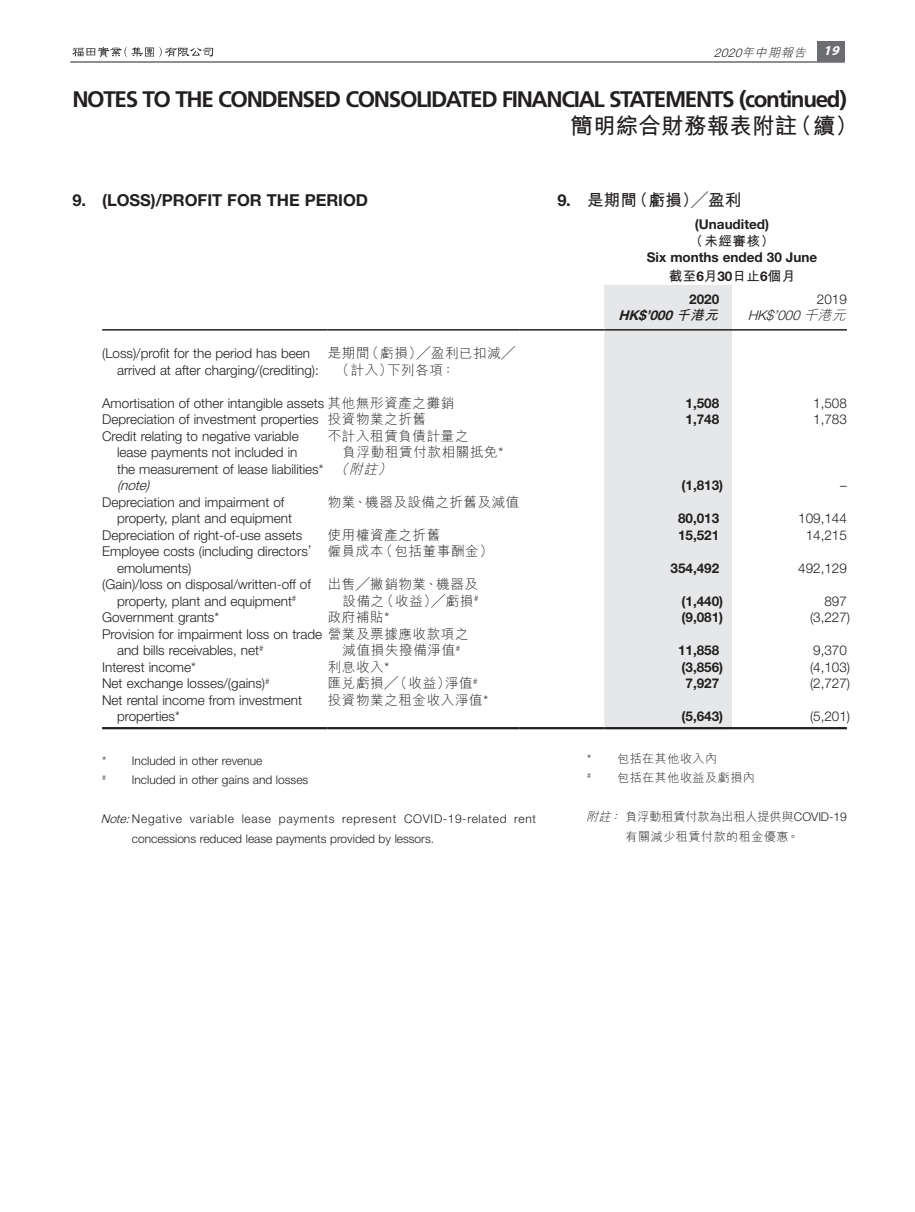
<style>
.page{position:relative;width:915px;height:1212px;background:#fff}
.page>*{position:absolute;margin:0;border:0;box-sizing:border-box;transform-origin:0 0}
.t1{font:700 22.5px "Frutiger LT Std";letter-spacing:-.06em;color:#231f20}
.t2{font:700 22.5px "M Hei HK";letter-spacing:.01em;color:#231f20}
.Heading_1{font:700 16.5px "Helvetica Neue LT Std";color:#231f20}
.C_Heading_1{font:700 16.5px "M Hei HK";letter-spacing:.01em;color:#231f20}
.Body_Text{font:300 13.5px/16.5px "Helvetica Neue LT Std";color:#231f20}
.Body_Text-2{font:300 13.5px/16.5px "M Hei HK";letter-spacing:.05em;color:#231f20}
.Body_Text-3{font:700 13.5px "Helvetica Neue LT Std";color:#231f20}
.Body_Text-4{font:700 13.5px "M Hei HK";letter-spacing:.05em;color:#231f20}
.Body_Text-5{font:italic 700 13.5px "Helvetica Neue LT Std";color:#231f20}
.Body_Text-6{font:italic 300 13.5px "Helvetica Neue LT Std";color:#231f20}
.Body_Text-7{font:italic 300 13.5px "M Hei HK";color:#231f20}
.Notes{font:300 12px/19.5px "Helvetica Neue LT Std";letter-spacing:.04em;color:#231f20}
.Notes-2{font:300 12px "Helvetica Neue LT Std";color:#231f20}
.C_Notes{font:300 12px/19.5px "M Hei HK";color:#231f20}
.C_Notes-2{font:300 12px "M Hei HK";letter-spacing:.05em;color:#231f20}
.t3{font:italic 300 12px "M Hei HK";color:#231f20}
.C_Notes-3{font:300 7.05px "Helvetica Neue LT Std";color:#231f20}
.Notes-3{font:300 7.05px "Helvetica Neue LT Std";color:#231f20}
.s1{font-family:"Helvetica Neue LT Std"}
.s2{font-family:"M Hei HK"}
.s3{font-style:italic}
</style>
<div class="page">
<svg style="left:72px;top:47px;width:141px;height:10px"></svg>
<hr style="left:70px;top:62px;width:774px;height:1px;background:#231f20">
<div style="left:816px;top:41px;width:28px;height:21px;background:#6c6d70"></div>
<div style="left:604px;top:285px;width:127px;height:442px;background:#e6e7e9"></div>
<hr style="left:102px;top:329px;width:225px;height:2px;background:#231f20">
<hr style="left:327px;top:329px;width:192px;height:2px;background:#231f20">
<hr style="left:519px;top:329px;width:85px;height:2px;background:#231f20">
<hr style="left:604px;top:329px;width:127px;height:2px;background:#231f20">
<hr style="left:731px;top:329px;width:115px;height:2px;background:#231f20">
<hr style="left:102px;top:727px;width:225px;height:2px;background:#231f20">
<hr style="left:327px;top:727px;width:192px;height:2px;background:#231f20">
<hr style="left:519px;top:727px;width:85px;height:2px;background:#231f20">
<hr style="left:604px;top:727px;width:127px;height:2px;background:#231f20">
<hr style="left:731px;top:727px;width:115px;height:2px;background:#231f20">
<p class="t3" style="left:713px;top:47px;width:131px"><span class="s1">2020</span>年中期報告 <sup>19</sup></p>
<h1 class="t1" style="left:72px;top:86px;width:775px">NOTES TO THE CONDENSED CONSOLIDATED FINANCIAL STATEMENTS (continued)</h1>
<h1 class="t2" style="left:570px;top:109px;width:289px">簡明綜合財務報表附註（續）</h1>
<p class="Heading_1" style="left:72px;top:190px;width:297px">9. (LOSS)/PROFIT FOR THE PERIOD</p>
<p class="C_Heading_1" style="left:557px;top:188px;width:185px"><span class="s1">9.</span> 是期間（虧損）╱盈利</p>
<p class="Body_Text-3" style="left:694px;top:216px;width:75px">(Unaudited)</p>
<p class="Body_Text-4" style="left:689px;top:231px;width:86px">（未經審核）</p>
<p class="Body_Text-3" style="left:646px;top:249px;width:172px">Six months ended 30 June</p>
<p class="Body_Text-4" style="left:668px;top:266px;width:128px">截至<span class="s1">6</span>月<span class="s1">30</span>日止<span class="s1">6</span>個月</p>
<p class="Body_Text-3" style="left:689px;top:291px;width:31px">2020</p>
<p class="Body_Text" style="left:816px;top:291px;width:31px">2019</p>
<p class="Body_Text-5" style="left:618px;top:307px;width:105px">HK$’000<span class="s2">千港元</span></p>
<p class="Body_Text-6" style="left:747px;top:307px;width:103px">HK$’000<span class="s2">千港元</span></p>
<p class="Body_Text" style="left:117px;top:345px;width:203px;text-indent:-15px">(Loss)/profit for the period has been arrived at after charging/(crediting):</p>
<p class="Body_Text-2" style="left:336px;top:345px;width:181px;text-indent:-8px">是期間（虧損）╱盈利已扣減╱（計入）下列各項：</p>
<p class="Body_Text" style="left:102px;top:394px;width:354px">Amortisation of other intangible assets <span class="s2">其他無形資產之攤銷</span></p>
<p class="Body_Text-3" style="left:685px;top:394px;width:35px">1,508</p>
<p class="Body_Text" style="left:812px;top:394px;width:35px">1,508</p>
<p class="Body_Text" style="left:102px;top:411px;width:218px">Depreciation of investment properties</p>
<p class="Body_Text-2" style="left:327px;top:411px;width:100px">投資物業之折舊</p>
<p class="Body_Text-3" style="left:685px;top:411px;width:35px">1,748</p>
<p class="Body_Text" style="left:812px;top:411px;width:35px">1,783</p>
<p class="Body_Text" style="left:117px;top:427px;width:208px;text-indent:-15px">Credit relating to negative variable lease payments not included in<br>the measurement of lease liabilities* <span class="s3">(note)</span></p>
<p class="Body_Text-2" style="left:327px;top:427px;width:142px">不計入租賃負債計量之</p>
<p class="Body_Text-2" style="left:342px;top:444px;width:162px">負浮動租賃付款相關抵免<span class="s1">*</span></p>
<p class="Body_Text-7" style="left:334px;top:462px;width:62px">（附註）</p>
<p class="Body_Text-3" style="left:681px;top:477px;width:43px">(1,813)</p>
<p class="Body_Text" style="left:839px;top:477px;width:8px">–</p>
<p class="Body_Text" style="left:117px;top:493px;width:176px;text-indent:-15px">Depreciation and impairment of property, plant and equipment</p>
<p class="Body_Text-2" style="left:327px;top:493px;width:193px">物業、機器及設備之折舊及減值</p>
<p class="Body_Text-3" style="left:677px;top:510px;width:43px">80,013</p>
<p class="Body_Text" style="left:798px;top:510px;width:50px">109,144</p>
<p class="Body_Text" style="left:102px;top:526px;width:201px">Depreciation of right-of-use assets</p>
<p class="Body_Text-2" style="left:327px;top:526px;width:114px">使用權資產之折舊</p>
<p class="Body_Text-3" style="left:677px;top:526px;width:43px">15,521</p>
<p class="Body_Text" style="left:805px;top:526px;width:43px">14,215</p>
<p class="Body_Text" style="left:117px;top:543px;width:196px;text-indent:-15px">Employee costs (including directors’ emoluments)</p>
<p class="Body_Text-2" style="left:327px;top:543px;width:167px">僱員成本（包括董事酬金）</p>
<p class="Body_Text-3" style="left:670px;top:559px;width:50px">354,492</p>
<p class="Body_Text" style="left:798px;top:559px;width:50px">492,129</p>
<p class="Body_Text" style="left:102px;top:576px;width:210px;text-align:center">(Gain)/loss on disposal/written-off of property, plant and equipment<sup>#</sup></p>
<p class="Body_Text-2" style="left:327px;top:576px;width:152px;text-align:right">出售╱撇銷物業、機器及設備之（收益）╱虧損<sup>#</sup></p>
<p class="Body_Text-3" style="left:681px;top:592px;width:43px">(1,440)</p>
<p class="Body_Text" style="left:824px;top:592px;width:24px">897</p>
<p class="Body_Text" style="left:102px;top:609px;width:118px">Government grants*</p>
<p class="Body_Text-2" style="left:327px;top:609px;width:63px">政府補貼<span class="s1">*</span></p>
<p class="Body_Text-3" style="left:681px;top:609px;width:43px">(9,081)</p>
<p class="Body_Text" style="left:809px;top:609px;width:42px">(3,227)</p>
<p class="Body_Text" style="left:117px;top:625px;width:353px;text-indent:-15px">Provision for impairment loss on trade <span class="s2">營業及票據應收款項之</span>and bills receivables, net<sup>#</sup></p>
<p class="Body_Text-2" style="left:342px;top:642px;width:119px">減值損失撥備淨值<sup>#</sup></p>
<p class="Body_Text-3" style="left:677px;top:642px;width:43px">11,858</p>
<p class="Body_Text" style="left:812px;top:642px;width:35px">9,370</p>
<p class="Body_Text" style="left:102px;top:658px;width:95px">Interest income*</p>
<p class="Body_Text-2" style="left:327px;top:658px;width:63px">利息收入<span class="s1">*</span></p>
<p class="Body_Text-3" style="left:681px;top:658px;width:43px">(3,856)</p>
<p class="Body_Text" style="left:809px;top:658px;width:42px">(4,103)</p>
<p class="Body_Text" style="left:102px;top:675px;width:169px">Net exchange losses/(gains)<sup>#</sup></p>
<p class="Body_Text-2" style="left:327px;top:675px;width:151px">匯兌虧損╱（收益）淨值<sup>#</sup></p>
<p class="Body_Text-3" style="left:685px;top:675px;width:35px">7,927</p>
<p class="Body_Text" style="left:809px;top:675px;width:42px">(2,727)</p>
<p class="Body_Text" style="left:117px;top:691px;width:186px;text-indent:-15px">Net rental income from investment properties*</p>
<p class="Body_Text-2" style="left:327px;top:691px;width:162px">投資物業之租金收入淨值<span class="s1">*</span></p>
<p class="Body_Text-3" style="left:681px;top:708px;width:43px">(5,643)</p>
<p class="Body_Text" style="left:809px;top:708px;width:42px">(5,201)</p>
<p class="Notes-2" style="left:102px;top:753px;width:162px">* Included in other revenue</p>
<p class="Notes-3" style="left:102px;top:773px;width:5px">#</p>
<p class="Notes-2" style="left:132px;top:773px;width:178px">Included in other gains and losses</p>
<p class="Notes" style="left:132px;top:809px;width:405px;text-indent:-31px"><span class="s3">Note:</span>Negative variable lease payments represent COVID-19-related rent concessions reduced lease payments provided by lessors.</p>
<p class="C_Notes-2" style="left:587px;top:752px;width:131px"><span class="s1">*</span> 包括在其他收入內</p>
<p class="C_Notes-3" style="left:587px;top:771px;width:5px">#</p>
<p class="C_Notes-2" style="left:617px;top:771px;width:139px">包括在其他收益及虧損內</p>
<p class="C_Notes" style="left:625px;top:807px;width:223px;text-indent:-39px"><span class="s3">附註：</span>負浮動租賃付款為出租人提供與<span class="s1">COVID-19</span>有關減少租賃付款的租金優惠。</p>
</div>
